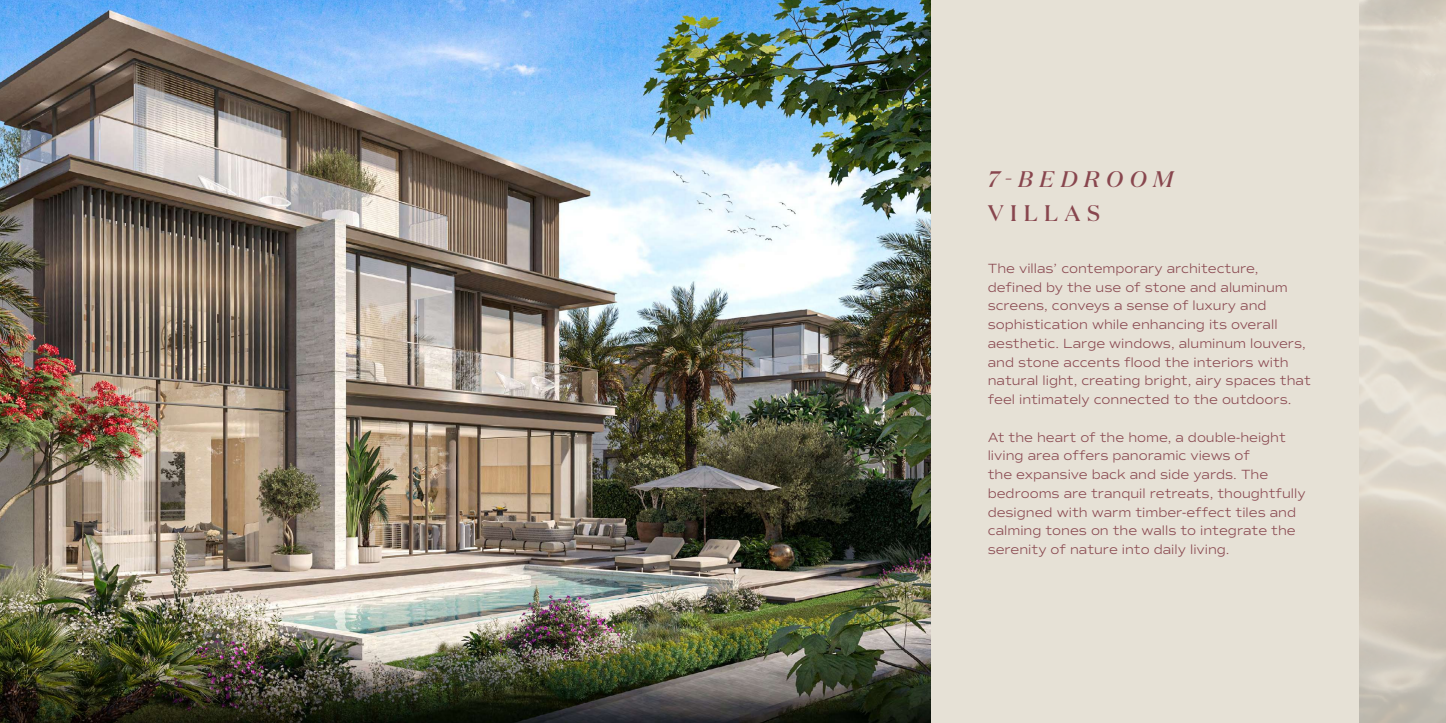
<style>
.page{position:relative;width:1446px;height:723px;background:#e6e1d6}
.page>*{position:absolute;margin:0;border:0;box-sizing:border-box;transform-origin:0 0}
.t1{font:italic 500 22.5px "Domaine Display";letter-spacing:.29em;color:#88464e}
.t2{font:500 22.5px "Domaine Display";letter-spacing:.29em;color:#88464e}
.t3{font:300 13.5px/18.8px "Commuters Sans";color:#88464e}
</style>
<div class="page">
<img style="left:0;top:0;width:930px;height:723px">
<h1 class="t1" style="left:988px;top:165px;width:187px">7-BEDROOM</h1>
<h1 class="t2" style="left:988px;top:199px;width:114px">VILLAS</h1>
<p class="t3" style="left:988px;top:259px;width:325px">The villas’ contemporary architecture, defined by the use of stone and aluminum screens, conveys a sense of luxury and sophistication while enhancing its overall aesthetic. Large windows, aluminum louvers, and stone accents flood the interiors with natural light, creating bright, airy spaces that feel intimately connected to the outdoors.</p>
<p class="t3" style="left:988px;top:428px;width:319px">At the heart of the home, a double-height living area offers panoramic views of<br>the expansive back and side yards. The bedrooms are tranquil retreats, thoughtfully designed with warm timber-effect tiles and calming tones on the walls to integrate the serenity of nature into daily living.</p>
</div>
